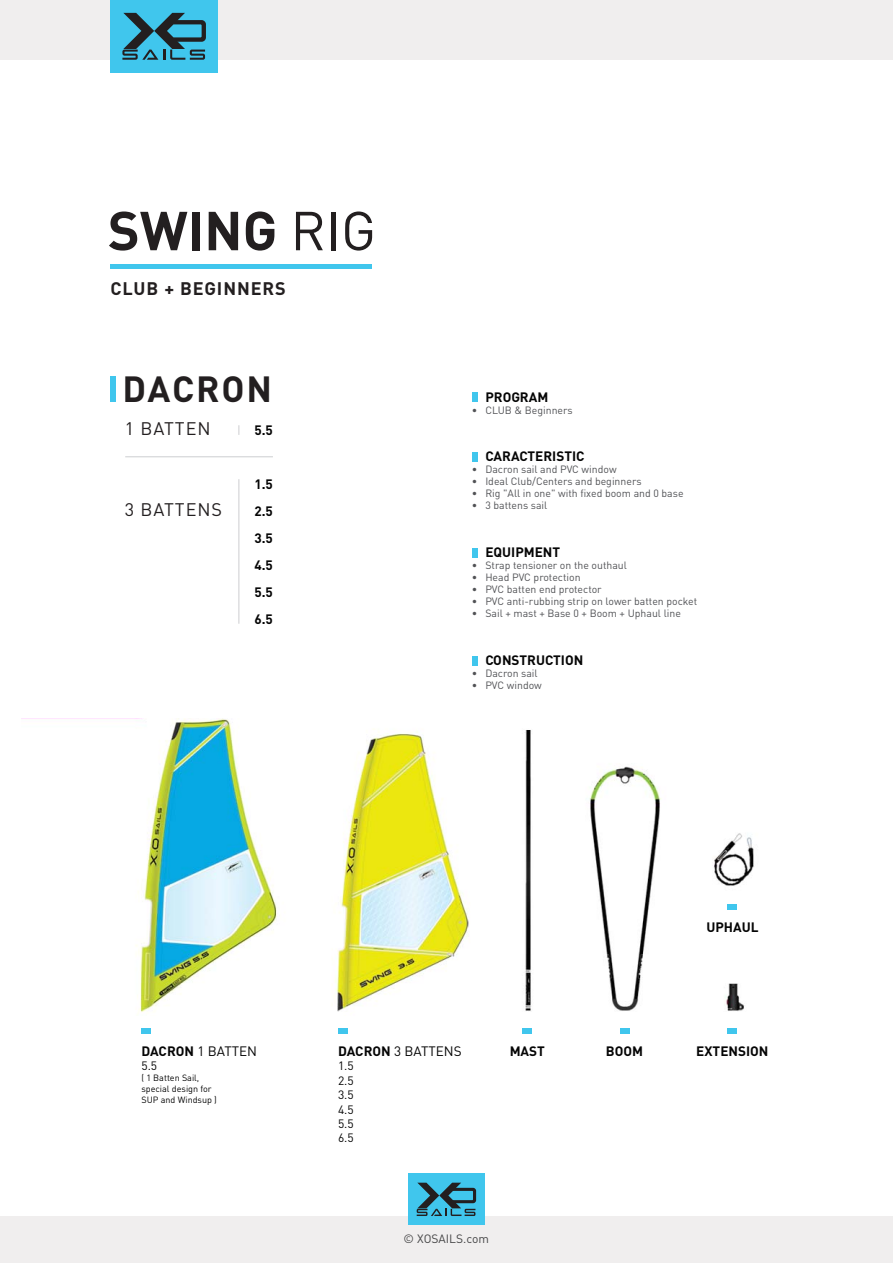
<style>
.page{position:relative;width:893px;height:1263px;background:#fff}
.page>*{position:absolute;margin:0;border:0;box-sizing:border-box;transform-origin:0 0}
.t1{font:700 54px "DIN Pro";color:#231f20}
.t2{font:700 36px "DIN Pro";letter-spacing:.05em;color:#231f20}
.t3{font:18px "DIN Pro";letter-spacing:.05em;color:#231f20}
.t4{font:700 18px "DIN Pro";letter-spacing:.05em;color:#231f20}
.t5{font:700 13.5px/27px "DIN Pro";color:#050505;text-align:justify}
.t6{font:13.5px "DIN Pro";color:#050505}
.t7{font:12px/14.4px "DIN Pro";color:#050505;text-align:justify}
.t8{font:12px "DIN Pro";color:#454546}
.t9{font:10.5px "DIN Pro";color:#515255}
.t10{font:9px/10.8px "DIN Pro";color:#050505}
.s1{font-weight:400}
.s2{font-weight:700}
</style>
<div class="page">
<img style="left:21px;top:718px;width:733px;height:294px">
<div style="left:141px;top:1028px;width:10px;height:6px;background:#40c6ed"></div>
<div style="left:338px;top:1028px;width:10px;height:6px;background:#40c6ed"></div>
<div style="left:620px;top:1028px;width:9px;height:6px;background:#40c6ed"></div>
<div style="left:728px;top:1028px;width:9px;height:6px;background:#40c6ed"></div>
<div style="left:522px;top:1028px;width:10px;height:6px;background:#40c6ed"></div>
<div style="left:728px;top:904px;width:9px;height:6px;background:#40c6ed"></div>
<hr style="left:125px;top:456px;width:148px;height:1px;background:#cdced0">
<hr style="left:238px;top:479px;width:1px;height:145px;background:#cdced0">
<div style="left:472px;top:392px;width:5px;height:10px;background:#40c6ed"></div>
<div style="left:472px;top:452px;width:5px;height:10px;background:#40c6ed"></div>
<div style="left:472px;top:548px;width:5px;height:9px;background:#40c6ed"></div>
<div style="left:472px;top:656px;width:5px;height:9px;background:#40c6ed"></div>
<div style="left:111px;top:376px;width:5px;height:26px;background:#40c6ed"></div>
<hr style="left:111px;top:264px;width:261px;height:4px;background:#40c6ed">
<div style="left:0;top:1216px;width:893px;height:47px;background:#f0eeee"></div>
<div style="left:0;top:0;width:893px;height:60px;background:#f0eeee"></div>
<div style="left:111px;top:0;width:107px;height:73px;background:#40c6ed"></div>
<svg style="left:122px;top:13px;width:84px;height:47px"></svg>
<div style="left:408px;top:1174px;width:77px;height:51px;background:#40c6ed"></div>
<svg style="left:417px;top:1183px;width:59px;height:33px"></svg>
<h1 class="t1" style="left:108px;top:200px;width:270px">SWING <span class="s1">RIG</span></h1>
<h3 class="t4" style="left:111px;top:278px;width:177px">CLUB + BEGINNERS</h3>
<h2 class="t2" style="left:122px;top:368px;width:151px">DACRON</h2>
<h3 class="t3" style="left:125px;top:422px;width:87px">1 BATTEN</h3>
<h3 class="t3" style="left:125px;top:503px;width:99px">3 BATTENS</h3>
<p class="t5" style="left:254px;top:417px;width:20px">5.5</p>
<p class="t5" style="left:254px;top:471px;width:20px">1.5<br>2.5<br>3.5<br>4.5<br>5.5<br>6.5</p>
<p class="t5" style="left:485px;top:383px;width:64px">PROGRAM</p>
<p class="t9" style="left:472px;top:406px;width:102px">• CLUB &amp; Beginners</p>
<p class="t5" style="left:485px;top:443px;width:101px">CARACTERISTIC</p>
<p class="t9" style="left:472px;top:466px;width:146px">• Dacron sail and PVC window</p>
<p class="t9" style="left:472px;top:478px;width:171px">• Ideal Club/Centers and beginners</p>
<p class="t9" style="left:472px;top:490px;width:213px">• Rig "All in one" with fixed boom and 0 base</p>
<p class="t9" style="left:472px;top:502px;width:77px">• 3 battens sail</p>
<p class="t5" style="left:485px;top:539px;width:76px">EQUIPMENT</p>
<p class="t9" style="left:472px;top:562px;width:157px">• Strap tensioner on the outhaul</p>
<p class="t9" style="left:472px;top:574px;width:110px">• Head PVC protection</p>
<p class="t9" style="left:472px;top:586px;width:131px">• PVC batten end protector</p>
<p class="t9" style="left:472px;top:598px;width:227px">• PVC anti-rubbing strip on lower batten pocket</p>
<p class="t9" style="left:472px;top:610px;width:211px">• Sail + mast + Base 0 + Boom + Uphaul line</p>
<p class="t5" style="left:485px;top:647px;width:99px">CONSTRUCTION</p>
<p class="t9" style="left:472px;top:670px;width:67px">• Dacron sail</p>
<p class="t9" style="left:472px;top:682px;width:72px">• PVC window</p>
<p class="t6" style="left:141px;top:1046px;width:117px"><span class="s2">DACRON</span> 1 BATTEN</p>
<p class="t7" style="left:141px;top:1060px;width:17px">5.5</p>
<p class="t10" style="left:141px;top:1074px;width:77px">( 1 Batten Sail, special design for<br>SUP and Windsup )</p>
<p class="t5" style="left:706px;top:914px;width:54px">UPHAUL</p>
<p class="t6" style="left:338px;top:1046px;width:125px"><span class="s2">DACRON</span> 3 BATTENS</p>
<p class="t7" style="left:338px;top:1060px;width:17px">1.5<br>2.5<br>3.5<br>4.5<br>5.5<br>6.5</p>
<p class="t5" style="left:510px;top:1038px;width:37px">MAST</p>
<p class="t5" style="left:606px;top:1038px;width:39px">BOOM</p>
<p class="t5" style="left:696px;top:1038px;width:74px">EXTENSION</p>
<p class="t8" style="left:404px;top:1235px;width:87px">© XOSAILS.com</p>
</div>
